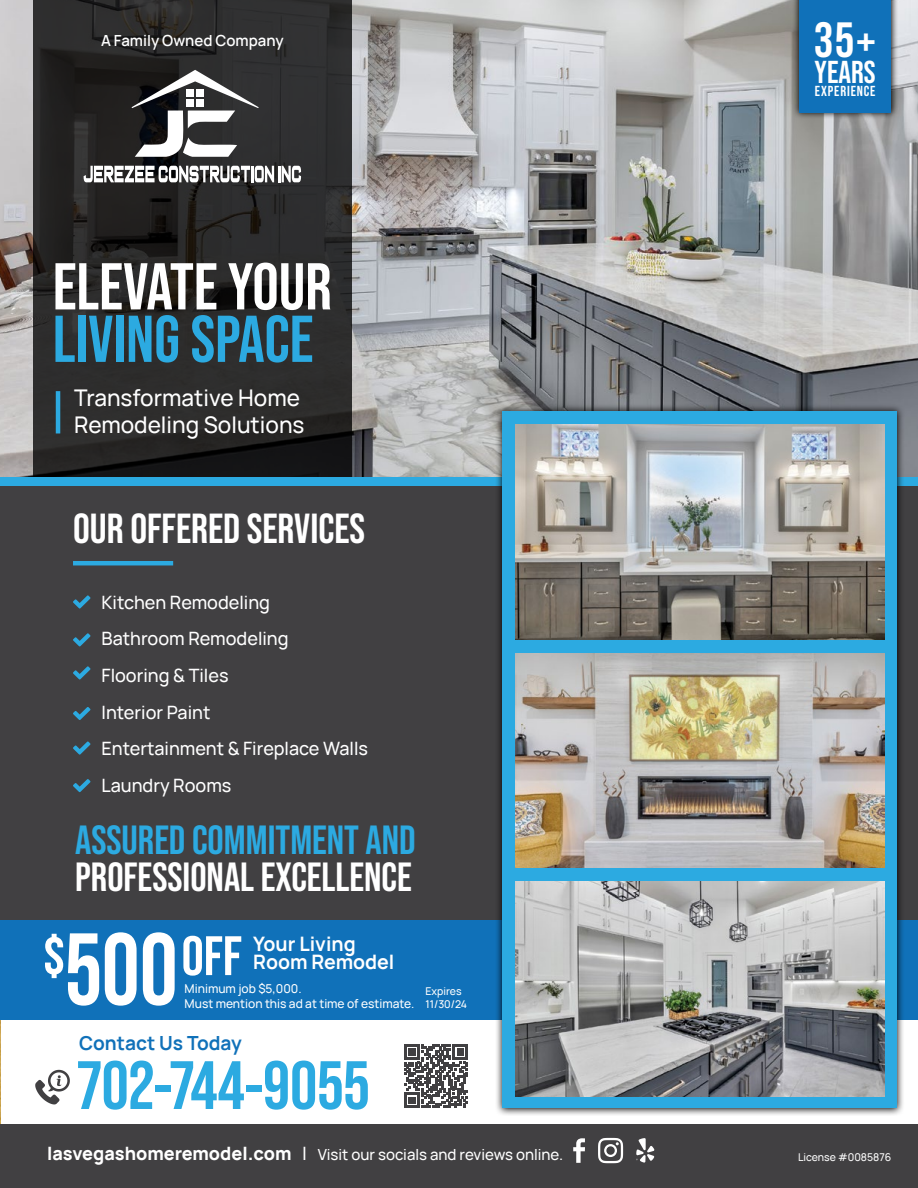
<style>
.page{position:relative;width:918px;height:1188px;background:#fff}
.page>*{position:absolute;margin:0;border:0;box-sizing:border-box;transform-origin:0 0}
.t1{font:700 68.25px "Bebas Neue Pro";color:#2caae1}
.t2{font:700 66px "Bebas Neue Pro";color:#fff}
.t3{font:700 66px "Bebas Neue Pro";color:#2caae1}
.t4{font:700 55.5px "Bebas Neue Pro";color:#fff}
.t5{font:700 49.5px "Bebas Neue Pro";color:#fff}
.t6{font:700 42px "Bebas Neue Pro";color:#fff}
.t7{font:700 40.65px "Bebas Neue Pro";color:#fff}
.t8{font:700 40.65px "Bebas Neue Pro";color:#2caae1}
.t9{font:700 31.65px "Bebas Neue Pro";color:#fff}
.t10{font:500 22.5px/27px "Manrope";color:#fff}
.t11{font:700 19.5px/18px "Manrope";color:#fff}
.t12{font:700 19.05px "Manrope";color:#1071b9}
.t13{font:500 18px/36.6px "Manrope";color:#fff}
.t14{font:500 15px "Manrope";color:#fff}
.t15{font:600 15px "Manrope";color:#fff}
.t16{font:700 14.55px "Bebas Neue Pro";letter-spacing:.06em;color:#fff}
.t17{font:500 12px/14.4px "Manrope";color:#fff}
.t18{font:500 10.5px/12.6px "Manrope";color:#fff}
.s1{font-size:101.85px}
.s2{font-weight:800;font-size:18px}
.s3{font-size:18px}
</style>
<div class="page">
<img style="left:0;top:0;width:1px;height:1188px">
<div style="left:1px;top:920px;width:917px;height:100px;background:#1071b9"></div>
<div style="left:1px;top:1125px;width:917px;height:63px;background:#414042"></div>
<img style="left:1px;top:0;width:917px;height:478px">
<svg style="left:33px;top:0;width:319px;height:478px;background:#282727"></svg>
<hr style="left:56px;top:391px;width:4px;height:42px;background:#2caae1">
<svg style="left:132px;top:70px;width:127px;height:87px"></svg>
<div style="left:196px;top:89px;width:8px;height:8px;background:#fff"></div>
<div style="left:186px;top:89px;width:7px;height:8px;background:#fff"></div>
<div style="left:196px;top:99px;width:8px;height:8px;background:#fff"></div>
<div style="left:186px;top:99px;width:7px;height:8px;background:#fff"></div>
<svg style="left:84px;top:166px;width:217px;height:16px"></svg>
<svg style="left:35px;top:1070px;width:35px;height:34px"></svg>
<svg style="left:404px;top:1044px;width:64px;height:64px"></svg>
<svg style="left:573px;top:1138px;width:12px;height:25px"></svg>
<svg style="left:598px;top:1138px;width:25px;height:25px"></svg>
<svg style="left:636px;top:1138px;width:19px;height:25px"></svg>
<div style="left:1px;top:478px;width:917px;height:442px;background:#414042"></div>
<hr style="left:73px;top:561px;width:100px;height:4px;background:#2caae1">
<svg style="left:73px;top:595px;width:17px;height:14px"></svg>
<svg style="left:73px;top:633px;width:17px;height:13px"></svg>
<svg style="left:73px;top:707px;width:17px;height:13px"></svg>
<svg style="left:73px;top:666px;width:17px;height:13px"></svg>
<svg style="left:73px;top:742px;width:17px;height:13px"></svg>
<svg style="left:73px;top:779px;width:17px;height:13px"></svg>
<div style="left:1px;top:478px;width:917px;height:8px;background:#2caae1"></div>
<svg style="left:495px;top:404px;width:410px;height:711px"></svg>
<div style="left:503px;top:411px;width:394px;height:697px;background:#2caae1"></div>
<img style="left:516px;top:424px;width:368px;height:215px">
<img style="left:516px;top:882px;width:368px;height:214px">
<img style="left:516px;top:653px;width:368px;height:215px">
<svg style="left:793px;top:0;width:105px;height:119px;background:#848483"></svg>
<div style="left:799px;top:0;width:92px;height:113px;background:#1071b9"></div>
<p class="t15" style="left:101px;top:28px;width:184px">A Family Owned Company</p>
<h2 class="t2" style="left:53px;top:249px;width:281px">ELEVATE YOUR</h2>
<h2 class="t3" style="left:53px;top:301px;width:262px">LIVING SPACE</h2>
<p class="t10" style="left:74px;top:383px;width:232px">Transformative Home<br>Remodeling Solutions</p>
<h3 class="t6" style="left:73px;top:504px;width:294px">OUR OFFERED SERVICES</h3>
<p class="t13" style="left:102px;top:583px;width:268px">Kitchen Remodeling<br>Bathroom Remodeling<br>Flooring &amp; Tiles<br>Interior Paint<br>Entertainment &amp; Fireplace Walls<br>Laundry Rooms</p>
<h3 class="t8" style="left:75px;top:817px;width:342px">ASSURED COMMITMENT AND</h3>
<h3 class="t7" style="left:75px;top:853px;width:338px">PROFESSIONAL EXCELLENCE</h3>
<h3 class="t4" style="left:43px;top:924px;width:200px">$<span class="s1">500</span>OFF</h3>
<p class="t11" style="left:253px;top:933px;width:143px">Your Living<br>Room Remodel</p>
<p class="t17" style="left:185px;top:981px;width:231px">Minimum job $5,000.<br>Must mention this ad at time of estimate.</p>
<p class="t12" style="left:79px;top:1027px;width:164px">Contact Us Today</p>
<h1 class="t1" style="left:77px;top:1046px;width:294px">702-744-9055</h1>
<p class="t18" style="left:426px;top:984px;width:43px">Expires<br>11/30/24</p>
<p class="t14" style="left:47px;top:1143px;width:518px"><span class="s2">lasvegashomeremodel.com</span> <span class="s3">|</span> Visit our socials and reviews online.</p>
<h3 class="t5" style="left:815px;top:11px;width:63px">35+</h3>
<h3 class="t9" style="left:815px;top:54px;width:63px">YEARS</h3>
<p class="t16" style="left:815px;top:83px;width:62px">EXPERIENCE</p>
<p class="t18" style="left:798px;top:1150px;width:95px">License #0085876</p>
</div>
